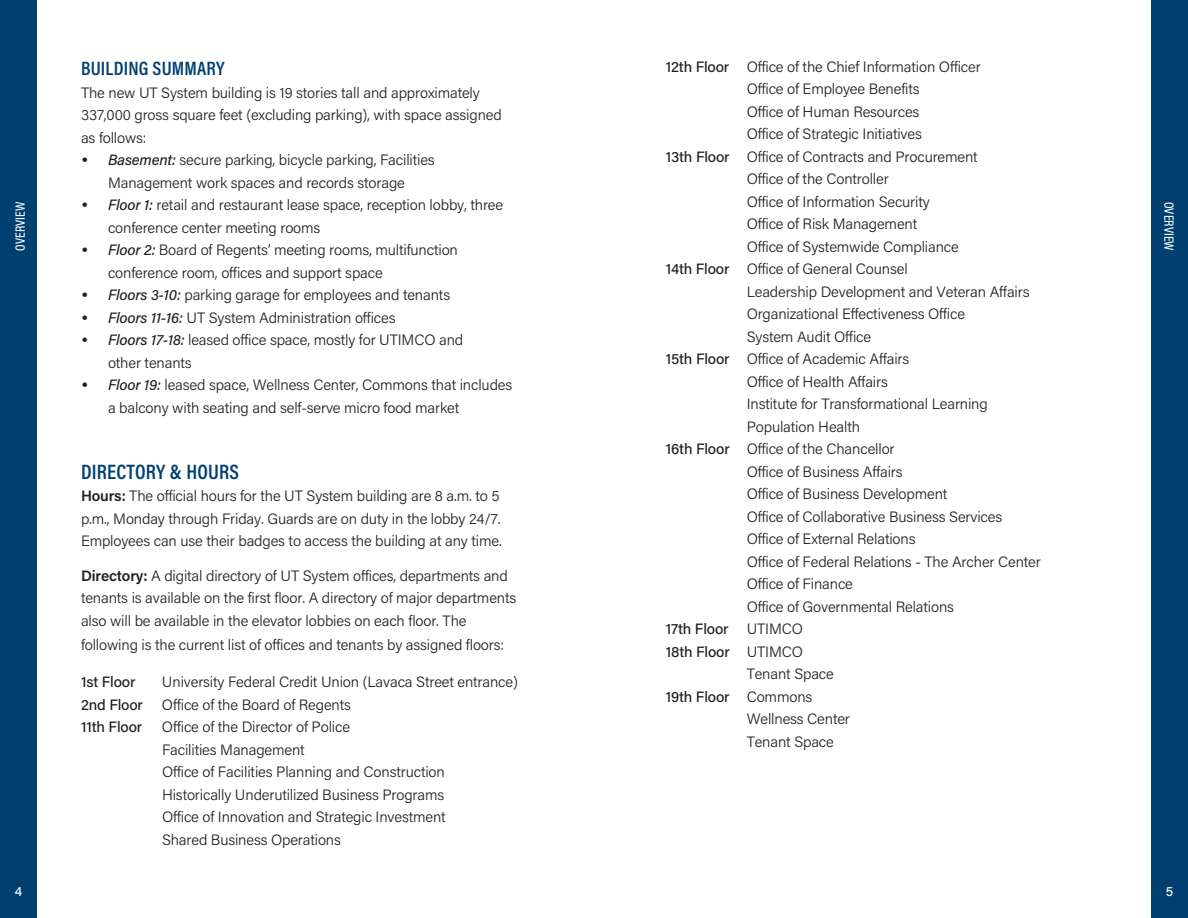
<style>
.page{position:relative;width:1188px;height:918px;background:#fff}
.page>*{position:absolute;margin:0;border:0;box-sizing:border-box;transform-origin:0 0}
.Main_Body_Copy_no_le{font:600 21px "Acumin Pro Cond";letter-spacing:.01em;color:#004071}
.Main_Body_Copy_no_le-2{font:600 19.5px "Acumin Pro Cond";letter-spacing:.01em;color:#004071}
.Main_Body_Copy_no_le-3{font:300 15px/22.5px "Acumin Pro";letter-spacing:-.01em;color:#231f20}
.Main_Body_Copy_no_le-4{font:500 15px "Acumin Pro";letter-spacing:-.01em;color:#231f20}
.Main_Body_Copy_no_le-5{font:500 13.5px "Acumin Pro Cond";color:#fff}
.t1{font:500 13.5px "Acumin Pro";color:#fff}
.s1{font-family:"Gotham";font-weight:700}
.s2{font-weight:500;font-style:italic}
.s3{font-weight:600}
.s4{font-weight:500}
.s5{font-weight:300}
</style>
<div class="page">
<div style="left:0;top:0;width:37px;height:918px;background:#004071"></div>
<div style="left:1151px;top:0;width:37px;height:918px;background:#004071"></div>
<p class="Main_Body_Copy_no_le-5" style="left:11px;top:251px;width:50px;rotate:-90deg">OVERVIEW</p>
<p class="t1" style="left:15px;top:881px;width:9px">4</p>
<p class="Main_Body_Copy_no_le-2" style="left:81px;top:56px;width:145px">BUILDING SUMMARY</p>
<p class="Main_Body_Copy_no_le-3" style="left:81px;top:81px;width:422px">The new UT System building is 19 stories tall and approximately<br>337,000 gross square feet (excluding parking), with space assigned as follows:</p>
<p class="Main_Body_Copy_no_le-3" style="left:81px;top:148px;width:355px;text-align:center"><span class="s1">•</span> <span class="s2">Basement:</span> secure parking, bicycle parking, Facilities<br>Management work spaces and records storage</p>
<p class="Main_Body_Copy_no_le-3" style="left:108px;top:193px;width:397px;text-indent:-27px"><span class="s1">•</span> <span class="s2">Floor 1:</span> retail and restaurant lease space, reception lobby, three conference center meeting rooms</p>
<p class="Main_Body_Copy_no_le-3" style="left:108px;top:238px;width:351px;text-indent:-27px"><span class="s1">•</span> <span class="s2">Floor 2:</span> Board of Regents’ meeting rooms, multifunction conference room, offices and support space</p>
<p class="Main_Body_Copy_no_le-3" style="left:81px;top:283px;width:371px"><span class="s1">•</span> <span class="s2">Floors 3-10:</span> parking garage for employees and tenants</p>
<p class="Main_Body_Copy_no_le-3" style="left:81px;top:306px;width:316px"><span class="s1">•</span> <span class="s2">Floors 11-16:</span> UT System Administration offices</p>
<p class="Main_Body_Copy_no_le-3" style="left:108px;top:328px;width:357px;text-indent:-27px"><span class="s1">•</span> <span class="s2">Floors 17-18:</span> leased office space, mostly for UTIMCO and other tenants</p>
<p class="Main_Body_Copy_no_le-3" style="left:108px;top:373px;width:406px;text-indent:-27px"><span class="s1">•</span> <span class="s2">Floor 19:</span> leased space, Wellness Center, Commons that includes a balcony with seating and self-serve micro food market</p>
<p class="Main_Body_Copy_no_le" style="left:81px;top:458px;width:160px">DIRECTORY &amp; HOURS</p>
<p class="Main_Body_Copy_no_le-3" style="left:81px;top:484px;width:422px"><span class="s3">Hours:</span> The official hours for the UT System building are 8 a.m. to 5 p.m., Monday through Friday. Guards are on duty in the lobby 24/7.<br>Employees can use their badges to access the building at any time.</p>
<p class="Main_Body_Copy_no_le-3" style="left:81px;top:564px;width:437px"><span class="s3">Directory:</span> A digital directory of UT System offices, departments and tenants is available on the first floor. A directory of major departments also will be available in the elevator lobbies on each floor. The</p>
<p class="Main_Body_Copy_no_le-3" style="left:81px;top:633px;width:424px">following is the current list of offices and tenants by assigned floors:</p>
<p class="Main_Body_Copy_no_le-4" style="left:81px;top:671px;width:56px">1st Floor</p>
<p class="Main_Body_Copy_no_le-3" style="left:162px;top:670px;width:357px">University Federal Credit Union (Lavaca Street entrance)</p>
<p class="Main_Body_Copy_no_le-4" style="left:81px;top:694px;width:63px">2nd Floor</p>
<p class="Main_Body_Copy_no_le-3" style="left:162px;top:693px;width:190px">Office of the Board of Regents</p>
<p class="Main_Body_Copy_no_le-4" style="left:81px;top:716px;width:63px">11th Floor</p>
<p class="Main_Body_Copy_no_le-3" style="left:162px;top:715px;width:190px">Office of the Director of Police</p>
<p class="Main_Body_Copy_no_le-3" style="left:162px;top:738px;width:144px">Facilities Management</p>
<p class="Main_Body_Copy_no_le-3" style="left:162px;top:760px;width:284px">Office of Facilities Planning and Construction</p>
<p class="Main_Body_Copy_no_le-3" style="left:162px;top:783px;width:284px">Historically Underutilized Business Programs</p>
<p class="Main_Body_Copy_no_le-3" style="left:162px;top:805px;width:285px">Office of Innovation and Strategic Investment</p>
<p class="Main_Body_Copy_no_le-3" style="left:162px;top:828px;width:181px">Shared Business Operations</p>
<p class="Main_Body_Copy_no_le-3" style="left:666px;top:55px;width:317px"><span class="s4">12th Floor</span> Office of the Chief Information Officer</p>
<p class="Main_Body_Copy_no_le-3" style="left:747px;top:77px;width:174px">Office of Employee Benefits</p>
<p class="Main_Body_Copy_no_le-3" style="left:747px;top:100px;width:174px">Office of Human Resources</p>
<p class="Main_Body_Copy_no_le-3" style="left:747px;top:122px;width:177px">Office of Strategic Initiatives</p>
<p class="Main_Body_Copy_no_le-3" style="left:666px;top:145px;width:314px"><span class="s4">13th Floor</span> Office of Contracts and Procurement</p>
<p class="Main_Body_Copy_no_le-3" style="left:747px;top:167px;width:144px">Office of the Controller</p>
<p class="Main_Body_Copy_no_le-3" style="left:747px;top:190px;width:185px">Office of Information Security</p>
<p class="Main_Body_Copy_no_le-3" style="left:747px;top:212px;width:172px">Office of Risk Management</p>
<p class="Main_Body_Copy_no_le-3" style="left:747px;top:235px;width:214px">Office of Systemwide Compliance</p>
<p class="Main_Body_Copy_no_le-3" style="left:666px;top:257px;width:244px"><span class="s4">14th Floor</span> Office of General Counsel</p>
<p class="Main_Body_Copy_no_le-3" style="left:747px;top:280px;width:284px">Leadership Development and Veteran Affairs</p>
<p class="Main_Body_Copy_no_le-3" style="left:747px;top:302px;width:220px">Organizational Effectiveness Office</p>
<p class="Main_Body_Copy_no_le-3" style="left:747px;top:325px;width:126px">System Audit Office</p>
<p class="Main_Body_Copy_no_le-3" style="left:666px;top:347px;width:245px"><span class="s4">15th Floor</span> Office of Academic Affairs</p>
<p class="Main_Body_Copy_no_le-3" style="left:747px;top:370px;width:143px">Office of Health Affairs</p>
<p class="Main_Body_Copy_no_le-3" style="left:747px;top:392px;width:243px">Institute for Transformational Learning</p>
<p class="Main_Body_Copy_no_le-3" style="left:747px;top:415px;width:115px">Population Health</p>
<p class="Main_Body_Copy_no_le-3" style="left:666px;top:437px;width:230px"><span class="s4">16th Floor</span> Office of the Chancellor</p>
<p class="Main_Body_Copy_no_le-3" style="left:747px;top:460px;width:158px">Office of Business Affairs</p>
<p class="Main_Body_Copy_no_le-3" style="left:747px;top:482px;width:202px">Office of Business Development</p>
<p class="Main_Body_Copy_no_le-3" style="left:747px;top:505px;width:257px">Office of Collaborative Business Services</p>
<p class="Main_Body_Copy_no_le-3" style="left:747px;top:527px;width:170px">Office of External Relations</p>
<p class="Main_Body_Copy_no_le-3" style="left:747px;top:550px;width:296px">Office of Federal Relations - The Archer Center</p>
<p class="Main_Body_Copy_no_le-3" style="left:747px;top:572px;width:108px">Office of Finance</p>
<p class="Main_Body_Copy_no_le-3" style="left:747px;top:595px;width:209px">Office of Governmental Relations</p>
<p class="Main_Body_Copy_no_le-4" style="left:666px;top:619px;width:139px">17th Floor <span class="s5">UTIMCO</span></p>
<p class="Main_Body_Copy_no_le-4" style="left:666px;top:641px;width:139px">18th Floor <span class="s5">UTIMCO</span></p>
<p class="Main_Body_Copy_no_le-3" style="left:747px;top:662px;width:89px">Tenant Space</p>
<p class="Main_Body_Copy_no_le-4" style="left:666px;top:686px;width:148px">19th Floor <span class="s5">Commons</span></p>
<p class="Main_Body_Copy_no_le-3" style="left:747px;top:707px;width:105px">Wellness Center</p>
<p class="Main_Body_Copy_no_le-3" style="left:747px;top:730px;width:89px">Tenant Space</p>
<p class="Main_Body_Copy_no_le-5" style="left:1178px;top:202px;width:50px;rotate:90deg">OVERVIEW</p>
<p class="t1" style="left:1166px;top:881px;width:9px">5</p>
</div>
